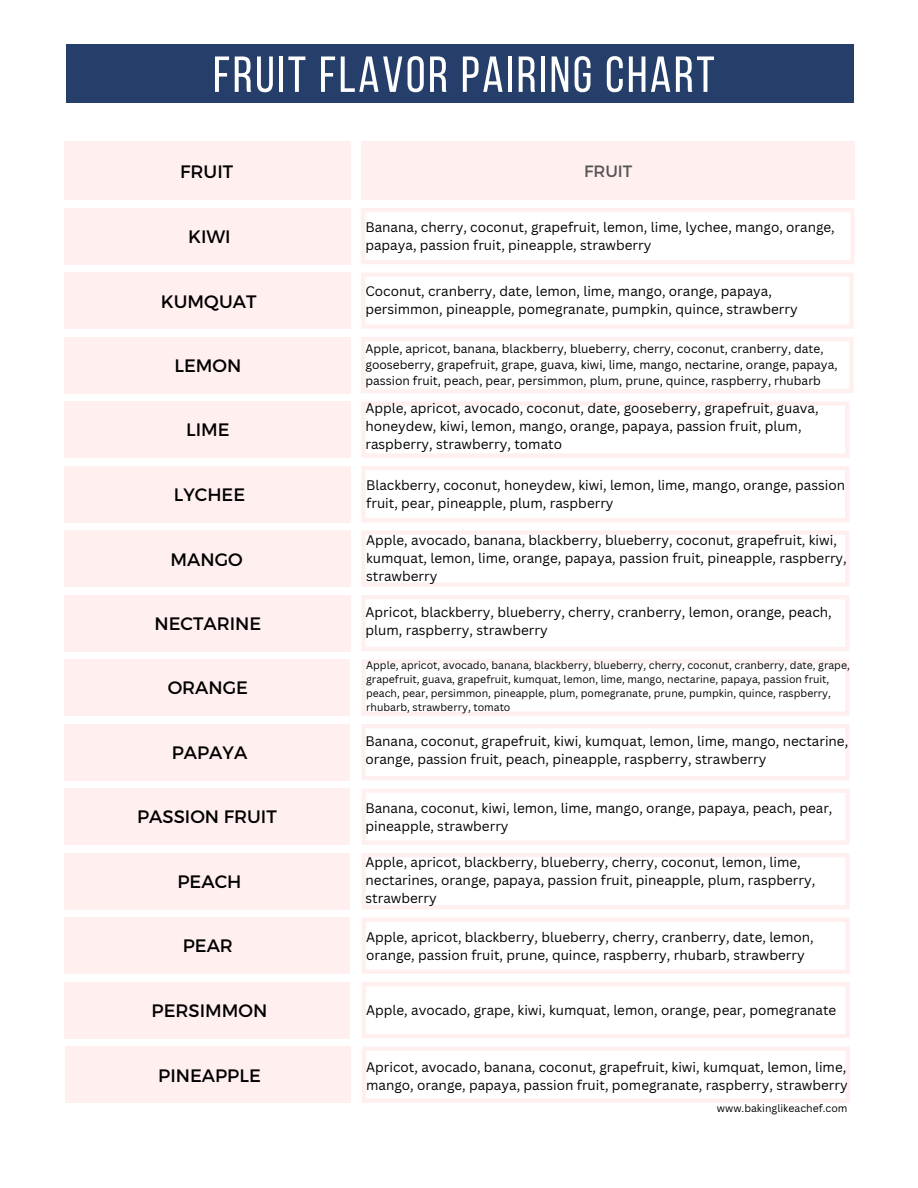
<style>
.page{position:relative;width:918px;height:1188px;background:#fff}
.page>*{position:absolute;margin:0;border:0;box-sizing:border-box;transform-origin:0 0}
.t1{font:50.55px "Bebas Neue";letter-spacing:.05em;color:#fff}
.t2{font:18px "Montserrat";color:#000}
.t3{font:16.35px "Montserrat";color:#545454}
.t4{font:13.5px/18px "Canva Sans";color:#000}
.t5{font:12px/16px "Canva Sans";color:#000}
.t6{font:10.5px/14px "Canva Sans";color:#000}
</style>
<div class="page">
<div style="left:64px;top:141px;width:287px;height:59px;background:#ffefef"></div>
<div style="left:361px;top:141px;width:494px;height:59px;background:#ffefef"></div>
<svg style="left:361px;top:208px;width:494px;height:56px"></svg>
<div style="left:64px;top:208px;width:287px;height:56px;background:#ffefef"></div>
<svg style="left:361px;top:273px;width:493px;height:56px"></svg>
<div style="left:64px;top:272px;width:287px;height:57px;background:#ffefef"></div>
<svg style="left:361px;top:337px;width:493px;height:56px"></svg>
<div style="left:64px;top:337px;width:287px;height:56px;background:#ffefef"></div>
<svg style="left:361px;top:402px;width:488px;height:56px"></svg>
<div style="left:64px;top:401px;width:287px;height:57px;background:#ffefef"></div>
<svg style="left:361px;top:466px;width:488px;height:56px"></svg>
<div style="left:64px;top:466px;width:287px;height:56px;background:#ffefef"></div>
<svg style="left:361px;top:531px;width:488px;height:56px"></svg>
<div style="left:64px;top:531px;width:287px;height:56px;background:#ffefef"></div>
<svg style="left:361px;top:595px;width:488px;height:56px"></svg>
<div style="left:64px;top:595px;width:287px;height:56px;background:#ffefef"></div>
<svg style="left:362px;top:660px;width:487px;height:56px"></svg>
<div style="left:64px;top:660px;width:286px;height:56px;background:#ffefef"></div>
<svg style="left:362px;top:724px;width:487px;height:56px"></svg>
<div style="left:64px;top:724px;width:286px;height:56px;background:#ffefef"></div>
<svg style="left:362px;top:789px;width:488px;height:56px"></svg>
<div style="left:64px;top:789px;width:286px;height:56px;background:#ffefef"></div>
<svg style="left:362px;top:853px;width:488px;height:56px"></svg>
<div style="left:64px;top:853px;width:286px;height:56px;background:#ffefef"></div>
<svg style="left:362px;top:918px;width:488px;height:56px"></svg>
<div style="left:65px;top:918px;width:285px;height:56px;background:#ffefef"></div>
<svg style="left:362px;top:982px;width:488px;height:56px"></svg>
<div style="left:65px;top:982px;width:285px;height:56px;background:#ffefef"></div>
<svg style="left:362px;top:1047px;width:488px;height:56px"></svg>
<div style="left:65px;top:1047px;width:285px;height:56px;background:#ffefef"></div>
<div style="left:66px;top:44px;width:788px;height:59px;background:#253f6a"></div>
<h1 class="t1" style="left:213px;top:47px;width:503px">FRUIT FLAVOR PAIRING CHART</h1>
<h2 class="t2" style="left:180px;top:161px;width:54px">FRUIT</h2>
<p class="t3" style="left:584px;top:161px;width:50px">FRUIT</p>
<h2 class="t2" style="left:188px;top:225px;width:44px">KIWI</h2>
<p class="t4" style="left:365px;top:218px;width:471px">Banana, cherry, coconut, grapefruit, lemon, lime, lychee, mango, orange, papaya, passion fruit, pineapple, strawberry</p>
<h2 class="t2" style="left:161px;top:290px;width:97px">KUMQUAT</h2>
<h2 class="t2" style="left:175px;top:354px;width:68px">LEMON</h2>
<h2 class="t2" style="left:186px;top:419px;width:45px">LIME</h2>
<h2 class="t2" style="left:174px;top:483px;width:73px">LYCHEE</h2>
<h2 class="t2" style="left:171px;top:548px;width:74px">MANGO</h2>
<h2 class="t2" style="left:154px;top:612px;width:108px">NECTARINE</h2>
<h2 class="t2" style="left:168px;top:677px;width:82px">ORANGE</h2>
<h2 class="t2" style="left:172px;top:741px;width:77px">PAPAYA</h2>
<h2 class="t2" style="left:137px;top:806px;width:141px">PASSION FRUIT</h2>
<h2 class="t2" style="left:178px;top:871px;width:65px">PEACH</h2>
<h2 class="t2" style="left:183px;top:935px;width:52px">PEAR</h2>
<h2 class="t2" style="left:152px;top:1000px;width:117px">PERSIMMON</h2>
<h2 class="t2" style="left:158px;top:1064px;width:104px">PINEAPPLE</h2>
<p class="t4" style="left:365px;top:282px;width:434px">Coconut, cranberry, date, lemon, lime, mango, orange, papaya, persimmon, pineapple, pomegranate, pumpkin, quince, strawberry</p>
<p class="t5" style="left:365px;top:341px;width:474px">Apple, apricot, banana, blackberry, blueberry, cherry, coconut, cranberry, date, gooseberry, grapefruit, grape, guava, kiwi, lime, mango, nectarine, orange, papaya, passion fruit, peach, pear, persimmon, plum, prune, quince, raspberry, rhubarb</p>
<p class="t4" style="left:365px;top:400px;width:455px">Apple, apricot, avocado, coconut, date, gooseberry, grapefruit, guava, honeydew, kiwi, lemon, mango, orange, papaya, passion fruit, plum, raspberry, strawberry, tomato</p>
<p class="t4" style="left:366px;top:476px;width:480px">Blackberry, coconut, honeydew, kiwi, lemon, lime, mango, orange, passion fruit, pear, pineapple, plum, raspberry</p>
<p class="t4" style="left:366px;top:531px;width:482px">Apple, avocado, banana, blackberry, blueberry, coconut, grapefruit, kiwi, kumquat, lemon, lime, orange, papaya, passion fruit, pineapple, raspberry, strawberry</p>
<p class="t4" style="left:366px;top:603px;width:468px">Apricot, blackberry, blueberry, cherry, cranberry, lemon, orange, peach, plum, raspberry, strawberry</p>
<p class="t6" style="left:366px;top:658px;width:485px">Apple, apricot, avocado, banana, blackberry, blueberry, cherry, coconut, cranberry, date, grape, grapefruit, guava, grapefruit, kumquat, lemon, lime, mango, nectarine, papaya, passion fruit, peach, pear, persimmon, pineapple, plum, pomegranate, prune, pumpkin, quince, raspberry, rhubarb, strawberry, tomato</p>
<p class="t4" style="left:365px;top:732px;width:484px">Banana, coconut, grapefruit, kiwi, kumquat, lemon, lime, mango, nectarine, orange, passion fruit, peach, pineapple, raspberry, strawberry</p>
<p class="t4" style="left:365px;top:799px;width:469px">Banana, coconut, kiwi, lemon, lime, mango, orange, papaya, peach, pear, pineapple, strawberry</p>
<p class="t4" style="left:366px;top:853px;width:451px">Apple, apricot, blackberry, blueberry, cherry, coconut, lemon, lime, nectarines, orange, papaya, passion fruit, pineapple, plum, raspberry, strawberry</p>
<p class="t4" style="left:366px;top:928px;width:449px">Apple, apricot, blackberry, blueberry, cherry, cranberry, date, lemon, orange, passion fruit, prune, quince, raspberry, rhubarb, strawberry</p>
<p class="t4" style="left:366px;top:1001px;width:472px">Apple, avocado, grape, kiwi, kumquat, lemon, orange, pear, pomegranate</p>
<p class="t4" style="left:366px;top:1058px;width:483px">Apricot, avocado, banana, coconut, grapefruit, kiwi, kumquat, lemon, lime, mango, orange, papaya, passion fruit, pomegranate, raspberry, strawberry</p>
<p class="t6" style="left:717px;top:1102px;width:132px">www.bakinglikeachef.com</p>
</div>
